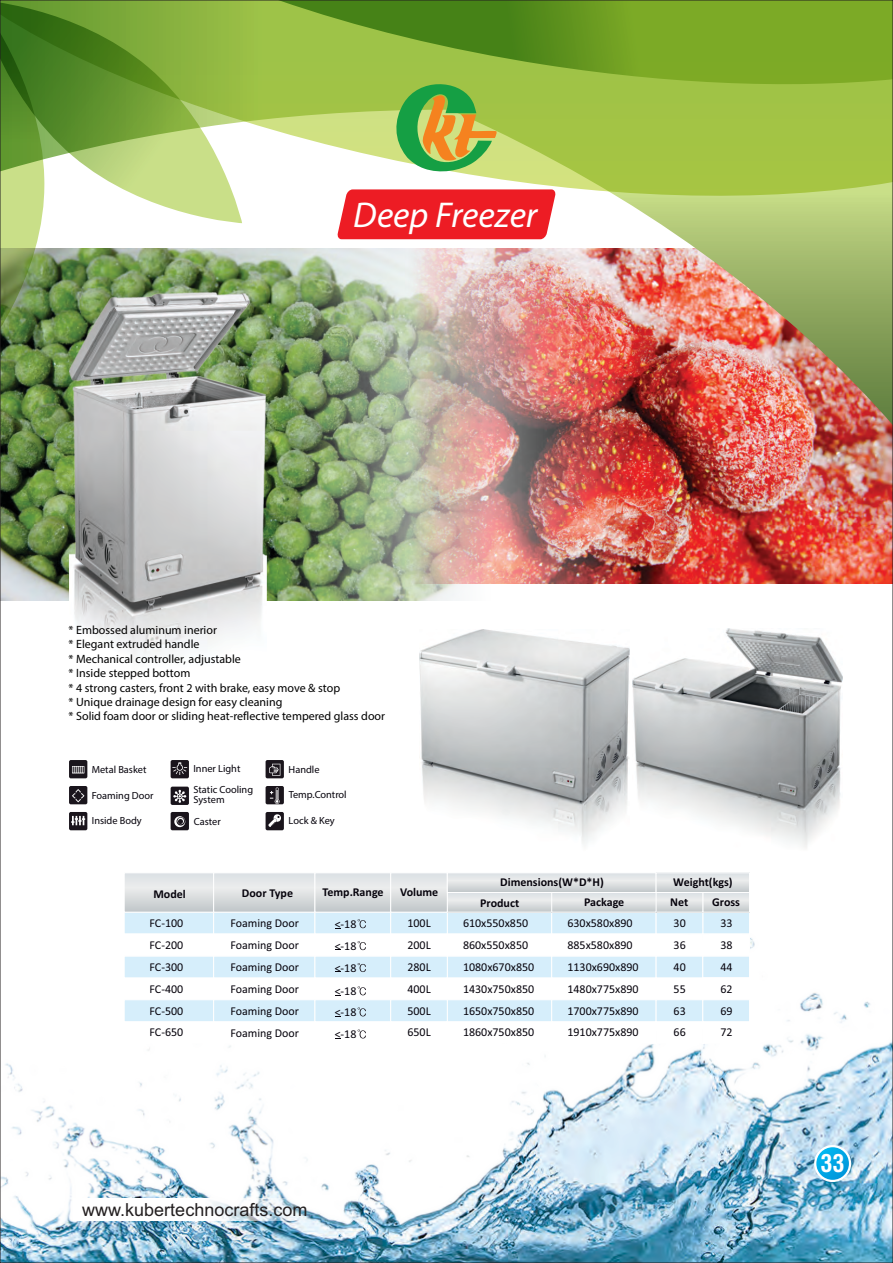
<style>
.page{position:relative;width:893px;height:1263px;background:#fff}
.page>*{position:absolute;margin:0;border:0;box-sizing:border-box;transform-origin:0 0}
.t1{font:italic 36px "Myriad Pro";color:#fff}
.t2{font:700 condensed 24px "Swiss 721 BT";color:#fff}
.t3{font:18px "Arial";color:#231f20}
.t4{font:12px/21.9px "Calibri";color:#06030c;text-align:justify}
.t5{font:12px/14.4px "Myriad Pro";color:#000}
.t6{font:700 12px/21px "Calibri";color:#06030c}
.t7{font:10.35px/9.9px "Myriad Pro";color:#06030c}
</style>
<div class="page">
<img style="left:2px;top:450px;width:458px;height:151px">
<img style="left:400px;top:450px;width:491px;height:134px">
<img style="left:2px;top:938px;width:889px;height:323px">
<img style="left:2px;top:203px;width:889px;height:247px">
<svg style="left:242px;top:2px;width:649px;height:201px"></svg>
<svg style="left:2px;top:223px;width:45px;height:136px;background:#7e995b"></svg>
<svg style="left:2px;top:2px;width:240px;height:221px;background:#93b762"></svg>
<svg style="left:278px;top:2px;width:613px;height:87px;background:#7ba92d"></svg>
<div style="left:702px;top:912px;width:48px;height:22px;background:#d6eefb;border:1px solid #fff"></div>
<div style="left:124px;top:912px;width:90px;height:22px;background:#d6eefb;border:1px solid #fff"></div>
<div style="left:447px;top:912px;width:105px;height:22px;background:#d6eefb;border:1px solid #fff"></div>
<div style="left:551px;top:912px;width:105px;height:22px;background:#d6eefb;border:1px solid #fff"></div>
<div style="left:213px;top:912px;width:102px;height:22px;background:#d6eefb;border:1px solid #fff"></div>
<div style="left:315px;top:912px;width:76px;height:22px;background:#d6eefb;border:1px solid #fff"></div>
<div style="left:390px;top:912px;width:58px;height:22px;background:#d6eefb;border:1px solid #fff"></div>
<div style="left:656px;top:912px;width:47px;height:22px;background:#d6eefb;border:1px solid #fff"></div>
<img style="left:420px;top:629px;width:209px;height:215px">
<img style="left:633px;top:629px;width:209px;height:219px">
<img style="left:69px;top:293px;width:198px;height:365px">
<div style="left:69px;top:786px;width:18px;height:18px;background:#1a151c;border-radius:2px"></div>
<svg style="left:72px;top:789px;width:12px;height:13px"></svg>
<div style="left:69px;top:760px;width:18px;height:18px;background:#1a151c;border-radius:2px"></div>
<svg style="left:72px;top:766px;width:12px;height:7px"></svg>
<div style="left:171px;top:812px;width:18px;height:18px;background:#1a151c;border-radius:2px"></div>
<svg style="left:174px;top:816px;width:11px;height:11px"></svg>
<svg style="left:266px;top:760px;width:18px;height:18px"></svg>
<svg style="left:269px;top:764px;width:11px;height:12px"></svg>
<div style="left:266px;top:786px;width:18px;height:18px;background:#1a151c;border-radius:2px"></div>
<svg style="left:270px;top:787px;width:10px;height:17px"></svg>
<div style="left:266px;top:812px;width:18px;height:18px;background:#1a151c;border-radius:2px"></div>
<svg style="left:268px;top:814px;width:13px;height:13px"></svg>
<div style="left:171px;top:760px;width:18px;height:18px;background:#1a151c;border-radius:2px"></div>
<svg style="left:172px;top:762px;width:15px;height:13px"></svg>
<div style="left:69px;top:812px;width:18px;height:18px;background:#1a151c;border-radius:2px"></div>
<svg style="left:71px;top:816px;width:14px;height:9px"></svg>
<div style="left:171px;top:787px;width:18px;height:18px;background:#1a151c;border-radius:2px"></div>
<svg style="left:173px;top:790px;width:13px;height:13px"></svg>
<div style="left:124px;top:977px;width:90px;height:23px;background:#fff"></div>
<div style="left:124px;top:955px;width:90px;height:23px;background:#d6eefb;border:1px solid #fff"></div>
<div style="left:124px;top:934px;width:90px;height:22px;background:#fff"></div>
<div style="left:124px;top:1021px;width:90px;height:23px;background:#fff"></div>
<div style="left:124px;top:999px;width:90px;height:23px;background:#d6eefb;border:1px solid #fff"></div>
<div style="left:447px;top:977px;width:105px;height:23px;background:#fff"></div>
<div style="left:551px;top:977px;width:105px;height:23px;background:#fff"></div>
<div style="left:213px;top:977px;width:102px;height:23px;background:#fff"></div>
<div style="left:315px;top:977px;width:76px;height:23px;background:#fff"></div>
<div style="left:390px;top:977px;width:58px;height:23px;background:#fff"></div>
<div style="left:656px;top:977px;width:47px;height:23px;background:#fff"></div>
<div style="left:447px;top:955px;width:105px;height:23px;background:#d6eefb;border:1px solid #fff"></div>
<div style="left:551px;top:955px;width:105px;height:23px;background:#d6eefb;border:1px solid #fff"></div>
<div style="left:213px;top:955px;width:102px;height:23px;background:#d6eefb;border:1px solid #fff"></div>
<div style="left:315px;top:955px;width:76px;height:23px;background:#d6eefb;border:1px solid #fff"></div>
<div style="left:390px;top:955px;width:58px;height:23px;background:#d6eefb;border:1px solid #fff"></div>
<div style="left:656px;top:955px;width:47px;height:23px;background:#d6eefb;border:1px solid #fff"></div>
<div style="left:702px;top:955px;width:48px;height:23px;background:#d6eefb;border:1px solid #fff"></div>
<div style="left:447px;top:934px;width:105px;height:22px;background:#fff"></div>
<div style="left:551px;top:934px;width:105px;height:22px;background:#fff"></div>
<div style="left:213px;top:934px;width:102px;height:22px;background:#fff"></div>
<div style="left:315px;top:934px;width:76px;height:22px;background:#fff"></div>
<div style="left:390px;top:934px;width:58px;height:22px;background:#fff"></div>
<div style="left:656px;top:934px;width:47px;height:22px;background:#fff"></div>
<div style="left:702px;top:934px;width:48px;height:22px;background:#fff"></div>
<div style="left:702px;top:977px;width:48px;height:23px;background:#fff"></div>
<div style="left:447px;top:1021px;width:105px;height:23px;background:#fff"></div>
<div style="left:551px;top:1021px;width:105px;height:23px;background:#fff"></div>
<div style="left:213px;top:1021px;width:102px;height:23px;background:#fff"></div>
<div style="left:315px;top:1021px;width:76px;height:23px;background:#fff"></div>
<div style="left:390px;top:1021px;width:58px;height:23px;background:#fff"></div>
<div style="left:656px;top:1021px;width:47px;height:23px;background:#fff"></div>
<div style="left:702px;top:1021px;width:48px;height:23px;background:#fff"></div>
<div style="left:447px;top:999px;width:105px;height:23px;background:#d6eefb;border:1px solid #fff"></div>
<div style="left:551px;top:999px;width:105px;height:23px;background:#d6eefb;border:1px solid #fff"></div>
<div style="left:213px;top:999px;width:102px;height:23px;background:#d6eefb;border:1px solid #fff"></div>
<div style="left:315px;top:999px;width:76px;height:23px;background:#d6eefb;border:1px solid #fff"></div>
<div style="left:390px;top:999px;width:58px;height:23px;background:#d6eefb;border:1px solid #fff"></div>
<div style="left:656px;top:999px;width:47px;height:23px;background:#d6eefb;border:1px solid #fff"></div>
<div style="left:702px;top:999px;width:48px;height:23px;background:#d6eefb;border:1px solid #fff"></div>
<svg style="left:704px;top:894px;width:44px;height:16px"></svg>
<div style="left:702px;top:892px;width:48px;height:20px;border:1px solid #fff"></div>
<svg style="left:658px;top:894px;width:43px;height:16px"></svg>
<div style="left:656px;top:892px;width:47px;height:20px;border:1px solid #fff"></div>
<svg style="left:124px;top:873px;width:533px;height:40px;background:#dce0e1"></svg>
<svg style="left:658px;top:874px;width:90px;height:17px;background:#dce0e1"></svg>
<div style="left:656px;top:872px;width:94px;height:21px;border:1px solid #fff"></div>
<svg style="left:358px;top:941px;width:8px;height:9px"></svg>
<svg style="left:358px;top:963px;width:8px;height:9px"></svg>
<svg style="left:358px;top:986px;width:8px;height:9px"></svg>
<svg style="left:358px;top:1007px;width:8px;height:9px"></svg>
<svg style="left:358px;top:1029px;width:8px;height:9px"></svg>
<svg style="left:358px;top:919px;width:8px;height:9px"></svg>
<svg style="left:394px;top:78px;width:103px;height:96px;background:#92b553"></svg>
<svg style="left:814px;top:1145px;width:37px;height:37px"></svg>
<svg style="left:816px;top:1147px;width:33px;height:33px"></svg>
<svg style="left:336px;top:186px;width:221px;height:56px;background:#ef4047"></svg>
<svg style="left:73px;top:1198px;width:243px;height:22px"></svg>
<h1 class="t1" style="left:353px;top:200px;width:186px">Deep Freezer</h1>
<p class="t5" style="left:69px;top:624px;width:318px">* Embossed aluminum inerior<br>* Elegant extruded handle<br>* Mechanical controller, adjustable<br>* Inside stepped bottom<br>* 4 strong casters, front 2 with brake, easy move &amp; stop<br>* Unique drainage design for easy cleaning<br>* Solid foam door or sliding heat-reflective tempered glass door</p>
<p class="t7" style="left:92px;top:765px;width:56px">Metal Basket</p>
<p class="t7" style="left:92px;top:791px;width:63px">Foaming Door</p>
<p class="t7" style="left:92px;top:816px;width:52px">Inside Body</p>
<p class="t7" style="left:193px;top:764px;width:49px">Inner Light</p>
<p class="t7" style="left:193px;top:786px;width:61px">Static Cooling<br>System</p>
<p class="t7" style="left:194px;top:817px;width:29px">Caster</p>
<p class="t7" style="left:289px;top:765px;width:32px">Handle</p>
<p class="t7" style="left:289px;top:790px;width:60px">Temp.Control</p>
<p class="t7" style="left:289px;top:816px;width:48px">Lock &amp; Key</p>
<p class="t6" style="left:153px;top:884px;width:34px">Model</p>
<p class="t6" style="left:242px;top:883px;width:53px">Door Type</p>
<p class="t6" style="left:322px;top:883px;width:63px">Temp.Range</p>
<p class="t6" style="left:400px;top:883px;width:40px">Volume</p>
<p class="t6" style="left:480px;top:872px;width:125px;text-indent:20px">Dimensions(W*D*H)<br>Product</p>
<p class="t6" style="left:584px;top:892px;width:42px">Package</p>
<p class="t6" style="left:673px;top:872px;width:61px">Weight(kgs)</p>
<p class="t6" style="left:670px;top:892px;width:20px">Net</p>
<p class="t6" style="left:712px;top:892px;width:29px">Gross</p>
<p class="t4" style="left:150px;top:913px;width:35px">FC-100</p>
<p class="t4" style="left:230px;top:913px;width:70px">Foaming Door</p>
<p class="t4" style="left:335px;top:914px;width:23px">&lt;-18</p>
<p class="t4" style="left:407px;top:913px;width:25px">100L</p>
<p class="t4" style="left:463px;top:913px;width:67px">610x550x850</p>
<p class="t4" style="left:567px;top:913px;width:67px">630x580x890</p>
<p class="t4" style="left:674px;top:913px;width:14px">30</p>
<p class="t4" style="left:720px;top:913px;width:14px">33</p>
<p class="t4" style="left:150px;top:935px;width:35px">FC-200<br>FC-300<br>FC-400<br>FC-500<br>FC-650</p>
<p class="t4" style="left:567px;top:935px;width:73px;text-align:left">885x580x890<br>1130x690x890<br>1480x775x890<br>1700x775x890<br>1910x775x890</p>
<p class="t4" style="left:230px;top:935px;width:70px">Foaming Door Foaming Door Foaming Door Foaming Door Foaming Door</p>
<p class="t4" style="left:407px;top:935px;width:25px">200L 280L 400L 500L 650L</p>
<p class="t4" style="left:463px;top:935px;width:73px;text-align:left">860x550x850<br>1080x670x850<br>1430x750x850<br>1650x750x850<br>1860x750x850</p>
<p class="t4" style="left:674px;top:935px;width:14px">36<br>40<br>55<br>63<br>66</p>
<p class="t4" style="left:720px;top:935px;width:14px">38<br>44<br>62<br>69<br>72</p>
<p class="t4" style="left:335px;top:936px;width:23px">&lt;-18 &lt;-18</p>
<p class="t4" style="left:335px;top:981px;width:23px">&lt;-18 &lt;-18 &lt;-18</p>
<h3 class="t3" style="left:82px;top:1202px;width:227px">www.kubertechnocrafts.com</h3>
<h2 class="t2" style="left:821px;top:1154px;width:25px">33</h2>
</div>
